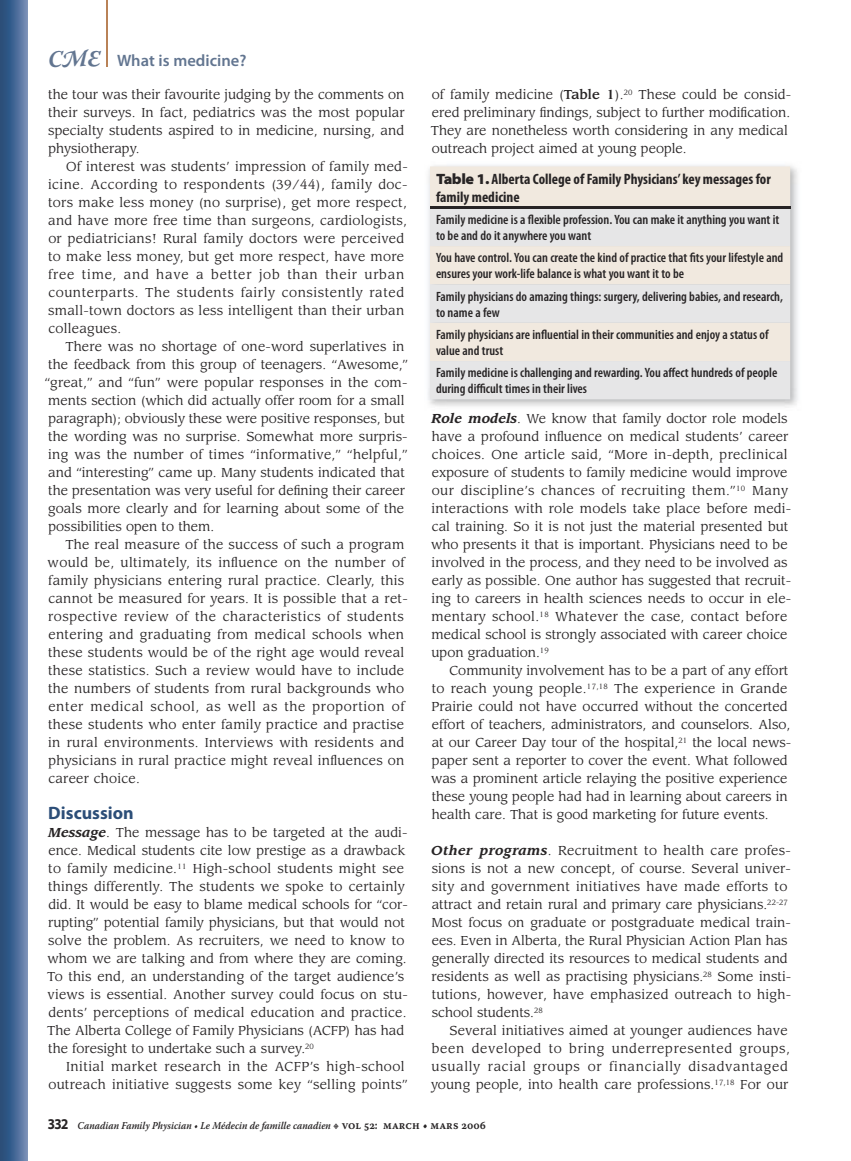
<style>
.page{position:relative;width:851px;height:1161px;background:#fff}
.page>*{position:absolute;margin:0;border:0;box-sizing:border-box;transform-origin:0 0}
.t1{font:700 18px "Myriad Pro";color:#2c4e78}
.t2{font:600 16.5px "Myriad Pro";color:#627590}
.t3{font:700 condensed 15px/18px "Myriad Pro";color:#272425}
.t4{font:600 condensed 13.5px/16.2px "Myriad Pro";color:#272425}
.t5{font:12.75px/18px "Leawood";letter-spacing:.01em;color:#272425}
.t6{font:12.75px/18px "Leawood";letter-spacing:.05em;color:#272425}
.t7{font:italic 600 10.5px "Warnock Pro";color:#272425;scale:.9 1}
.s1{font-family:"Warnock Pro";font-weight:700;font-style:italic;font-size:22.5px}
.s2{font-weight:700;font-style:italic}
.s3{font-weight:500}
.s4{font-weight:900;font-stretch:semi-expanded}
.s5{font-family:"Myriad Pro";font-weight:700;font-style:normal;font-size:15px}
.s6{font-family:"Warnock Pro Capt";font-weight:400;font-style:normal;font-size:12px}
.s7{font-family:"Warnock Pro Semibold Capt";font-weight:400;font-style:normal;font-size:12px}
</style>
<div class="page">
<svg style="left:0;top:0;width:27px;height:1161px;background:#456793"></svg>
<hr style="left:106px;top:0;width:2px;height:67px;background:#b98257">
<img style="left:428px;top:165px;width:370px;height:242px">
<div style="left:430px;top:166px;width:360px;height:40px;background:#f1e9df"></div>
<svg style="left:430px;top:209px;width:360px;height:190px;background:#eae7e3"></svg>
<hr style="left:430px;top:206px;width:360px;height:3px;background:#272425">
<p class="t2" style="left:48px;top:51px;width:200px"><span class="s1">CME</span> What is medicine?</p>
<p class="t5" style="left:48px;top:86px;width:358px;text-align:justify">the tour was their favourite judging by the comments on their surveys. In fact, pediatrics was the most popular specialty students aspired to in medicine, nursing, and physiotherapy.</p>
<p class="t5" style="left:48px;top:158px;width:361px;text-indent:18px">Of interest was students’ impression of family med&shy;icine. According to respondents (39/44), family doc&shy;tors make less money (no surprise), get more respect, and have more free time than surgeons, cardiologists, or pediatricians! Rural family doctors were perceived to make less money, but get more respect, have more free time, and have a better job than their urban counterparts. The students fairly consistently rated small-town doctors as less intelligent than their urban colleagues.</p>
<p class="t5" style="left:45px;top:338px;width:364px;text-indent:21px">There was no shortage of one-word superlatives in the feedback from this group of teenagers. “Awesome,” “great,” and “fun” were popular responses in the com&shy;ments section (which did actually offer room for a small paragraph); obviously these were positive responses, but the wording was no surprise. Somewhat more surpris&shy;ing was the number of times “informative,” “helpful,” and “interesting” came up. Many students indicated that the presentation was very useful for defining their career goals more clearly and for learning about some of the possibilities open to them.</p>
<p class="t5" style="left:48px;top:536px;width:361px;text-indent:18px">The real measure of the success of such a program would be, ultimately, its influence on the number of family physicians entering rural practice. Clearly, this cannot be measured for years. It is possible that a ret&shy;rospective review of the characteristics of students entering and graduating from medical schools when these students would be of the right age would reveal these statistics. Such a review would have to include the numbers of students from rural backgrounds who enter medical school, as well as the proportion of these students who enter family practice and practise in rural environments. Interviews with residents and physicians in rural practice might reveal influences on career choice.</p>
<h1 class="t1" style="left:48px;top:803px;width:87px">Discussion</h1>
<p class="t5" style="left:47px;top:824px;width:362px"><span class="s2">Message</span>. The message has to be targeted at the audi&shy;ence. Medical students cite low prestige as a drawback to family medicine.<sup>11</sup> High-school students might see things differently. The students we spoke to certainly did. It would be easy to blame medical schools for “cor&shy;rupting” potential family physicians, but that would not solve the problem. As recruiters, we need to know to whom we are talking and from where they are coming.<br>To this end, an understanding of the target audience’s views is essential. Another survey could focus on stu&shy;dents’ perceptions of medical education and practice.<br>The Alberta College of Family Physicians (ACFP) has had the foresight to undertake such a survey.<sup>20</sup></p>
<p class="t5" style="left:48px;top:1058px;width:361px;text-align:right">Initial market research in the ACFP’s high-school outreach initiative suggests some key “selling points”</p>
<p class="t5" style="left:431px;top:86px;width:362px">of family medicine (<span class="s3">Table 1</span>).<sup>20</sup> These could be consid&shy;ered preliminary findings, subject to further modification.<br>They are nonetheless worth considering in any medical outreach project aimed at young people.</p>
<p class="t3" style="left:436px;top:170px;width:336px"><span class="s4">Table 1.</span> Alberta College of Family Physicians’ key messages for family medicine</p>
<p class="t4" style="left:436px;top:212px;width:345px">Family medicine is a flexible profession. You can make it anything you want it to be and do it anywhere you want</p>
<p class="t4" style="left:436px;top:250px;width:349px">You have control. You can create the kind of practice that fits your lifestyle and ensures your work-life balance is what you want it to be</p>
<p class="t4" style="left:436px;top:288px;width:348px">Family physicians do amazing things: surgery, delivering babies, and research, to name a few</p>
<p class="t4" style="left:436px;top:327px;width:334px">Family physicians are influential in their communities and enjoy a status of value and trust</p>
<p class="t4" style="left:436px;top:365px;width:343px">Family medicine is challenging and rewarding. You affect hundreds of people during difficult times in their lives</p>
<p class="t5" style="left:431px;top:410px;width:362px"><span class="s2">Role models</span>. We know that family doctor role models have a profound influence on medical students’ career choices. One article said, “More in-depth, preclinical exposure of students to family medicine would improve our discipline’s chances of recruiting them.”<sup>10</sup> Many interactions with role models take place before medi&shy;cal training. So it is not just the material presented but who presents it that is important. Physicians need to be involved in the process, and they need to be involved as early as possible. One author has suggested that recruit&shy;ing to careers in health sciences needs to occur in ele&shy;mentary school.<sup>18</sup> Whatever the case, contact before medical school is strongly associated with career choice upon graduation.<sup>19</sup></p>
<p class="t5" style="left:431px;top:662px;width:361px;text-indent:18px">Community involvement has to be a part of any effort to reach young people.<sup>17,18</sup> The experience in Grande Prairie could not have occurred without the concerted effort of teachers, administrators, and counselors. Also, at our Career Day tour of the hospital,<sup>21</sup> the local news&shy;paper sent a reporter to cover the event. What followed was a prominent article relaying the positive experience these young people had had in learning about careers in health care. That is good marketing for future events.</p>
<p class="t5" style="left:431px;top:842px;width:361px"><span class="s2">Other programs</span>. Recruitment to health care profes&shy;sions is not a new concept, of course. Several univer&shy;sity and government initiatives have made efforts to attract and retain rural and primary care physicians.<sup>22-27<br></sup>Most focus on graduate or postgraduate medical train&shy;ees. Even in Alberta, the Rural Physician Action Plan has generally directed its resources to medical students and residents as well as practising physicians.<sup>28</sup> Some insti&shy;tutions, however, have emphasized outreach to high&shy;school students.<sup>28</sup></p>
<p class="t6" style="left:431px;top:1022px;width:360px;text-indent:19px">Several initiatives aimed at younger audiences have been developed to bring underrepresented groups, usually racial groups or financially disadvantaged young people, into health care professions.<sup>17,18</sup> For our</p>
<p class="t7" style="left:48px;top:1119px;width:488px"><span class="s5">332</span> Canadian Family Physician • Le Médecin de famille canadien <span class="s6">d</span> <span class="s7">VOL 52: MARCH • MARS 2006</span></p>
</div>
